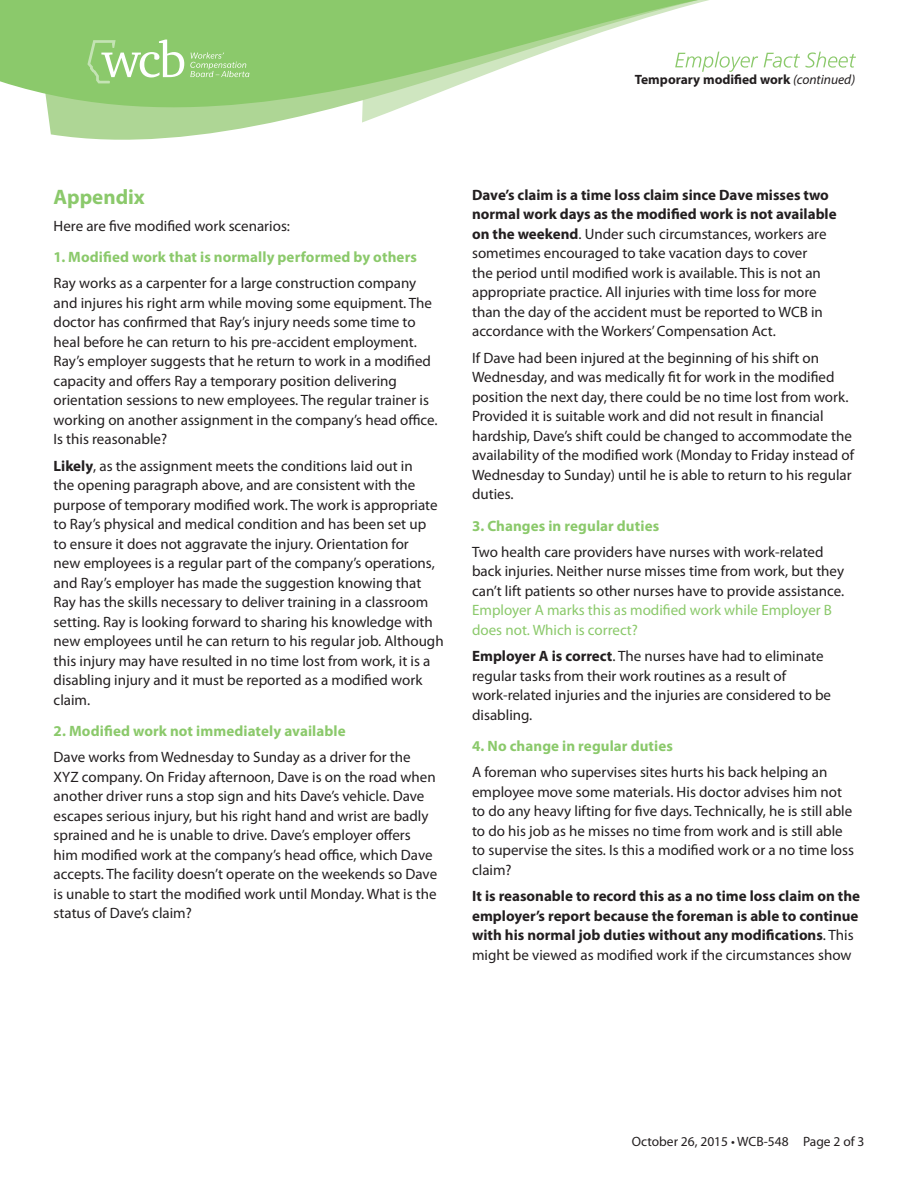
<style>
.page{position:relative;width:918px;height:1188px;background:#fff}
.page>*{position:absolute;margin:0;border:0;box-sizing:border-box;transform-origin:0 0}
.Subtitle{font:700 21px "Myriad Pro";color:#8bc96b}
.Body_Text{font:15px/19.5px "Myriad Pro";color:#231f20}
.Body_Text-2{font:700 15px/19.5px "Myriad Pro";color:#231f20}
.Subheading{font:700 15px "Myriad Pro";letter-spacing:.005em;color:#8bc96b}
.t1{font:700 13.5px "Myriad Pro";color:#231f20}
.t2{font:13.5px "Myriad Pro";color:#231f20}
.s1{font-weight:400;font-style:italic}
.s2{font-weight:700}
.s3{color:#8bc96b}
.s4{font-weight:400}
</style>
<div class="page">
<svg style="left:0;top:0;width:821px;height:140px"></svg>
<svg style="left:675px;top:52px;width:181px;height:20px"></svg>
<svg style="left:190px;top:52px;width:59px;height:25px"></svg>
<svg style="left:54px;top:40px;width:130px;height:43px;background:#9ed183"></svg>
<p class="t1" style="left:635px;top:70px;width:222px">Temporary modified work <span class="s1">(continued)</span></p>
<p class="Subtitle" style="left:54px;top:184px;width:93px">Appendix</p>
<p class="Body_Text" style="left:54px;top:216px;width:238px">Here are five modified work scenarios:</p>
<p class="Subheading" style="left:54px;top:247px;width:365px">1. Modified work that is normally performed by others</p>
<p class="Body_Text" style="left:54px;top:273px;width:386px">Ray works as a carpenter for a large construction company and injures his right arm while moving some equipment. The doctor has confirmed that Ray’s injury needs some time to heal before he can return to his pre-accident employment.<br>Ray’s employer suggests that he return to work in a modified capacity and offers Ray a temporary position delivering orientation sessions to new employees. The regular trainer is working on another assignment in the company’s head office.<br>Is this reasonable?</p>
<p class="Body_Text" style="left:54px;top:456px;width:392px"><span class="s2">Likely</span>, as the assignment meets the conditions laid out in<br>the opening paragraph above, and are consistent with the purpose of temporary modified work. The work is appropriate to Ray’s physical and medical condition and has been set up<br>to ensure it does not aggravate the injury. Orientation for<br>new employees is a regular part of the company’s operations, and Ray’s employer has made the suggestion knowing that Ray has the skills necessary to deliver training in a classroom setting. Ray is looking forward to sharing his knowledge with new employees until he can return to his regular job. Although this injury may have resulted in no time lost from work, it is a disabling injury and it must be reported as a modified work claim.</p>
<p class="Subheading" style="left:54px;top:721px;width:294px">2. Modified work not immediately available</p>
<p class="Body_Text" style="left:54px;top:747px;width:385px">Dave works from Wednesday to Sunday as a driver for the XYZ company. On Friday afternoon, Dave is on the road when another driver runs a stop sign and hits Dave’s vehicle. Dave escapes serious injury, but his right hand and wrist are badly sprained and he is unable to drive. Dave’s employer offers him modified work at the company’s head office, which Dave accepts. The facility doesn’t operate on the weekends so Dave is unable to start the modified work until Monday. What is the status of Dave’s claim?</p>
<p class="Body_Text" style="left:472px;top:185px;width:366px"><span class="s2">Dave’s claim is a time loss claim since Dave misses two normal work days as the modified work is not available on the weekend</span>. Under such circumstances, workers are sometimes encouraged to take vacation days to cover<br>the period until modified work is available. This is not an appropriate practice. All injuries with time loss for more than the day of the accident must be reported to WCB in accordance with the Workers’ Compensation Act.</p>
<p class="Body_Text" style="left:472px;top:348px;width:383px">If Dave had been injured at the beginning of his shift on Wednesday, and was medically fit for work in the modified position the next day, there could be no time lost from work.<br>Provided it is suitable work and did not result in financial hardship, Dave’s shift could be changed to accommodate the availability of the modified work (Monday to Friday instead of Wednesday to Sunday) until he is able to return to his regular duties.</p>
<p class="Subheading" style="left:472px;top:516px;width:189px">3. Changes in regular duties</p>
<p class="Body_Text" style="left:472px;top:542px;width:374px">Two health care providers have nurses with work-related back injuries. Neither nurse misses time from work, but they can’t lift patients so other nurses have to provide assistance.<br><span class="s3">Employer A marks this as modified work while Employer B does not. Which is correct?</span></p>
<p class="Body_Text" style="left:472px;top:646px;width:361px"><span class="s2">Employer A is correct</span>. The nurses have had to eliminate regular tasks from their work routines as a result of work-related injuries and the injuries are considered to be disabling.</p>
<p class="Subheading" style="left:472px;top:736px;width:202px">4. No change in regular duties</p>
<p class="Body_Text" style="left:472px;top:762px;width:383px">A foreman who supervises sites hurts his back helping an employee move some materials. His doctor advises him not to do any heavy lifting for five days. Technically, he is still able to do his job as he misses no time from work and is still able to supervise the sites. Is this a modified work or a no time loss claim?</p>
<p class="Body_Text-2" style="left:472px;top:886px;width:389px">It is reasonable to record this as a no time loss claim on the employer’s report because the foreman is able to continue with his normal job duties without any modifications<span class="s4">. This might be viewed as modified work if the circumstances show</span></p>
<p class="t2" style="left:632px;top:1133px;width:234px">October 26, 2015 • WCB-548 Page 2 of 3</p>
</div>
